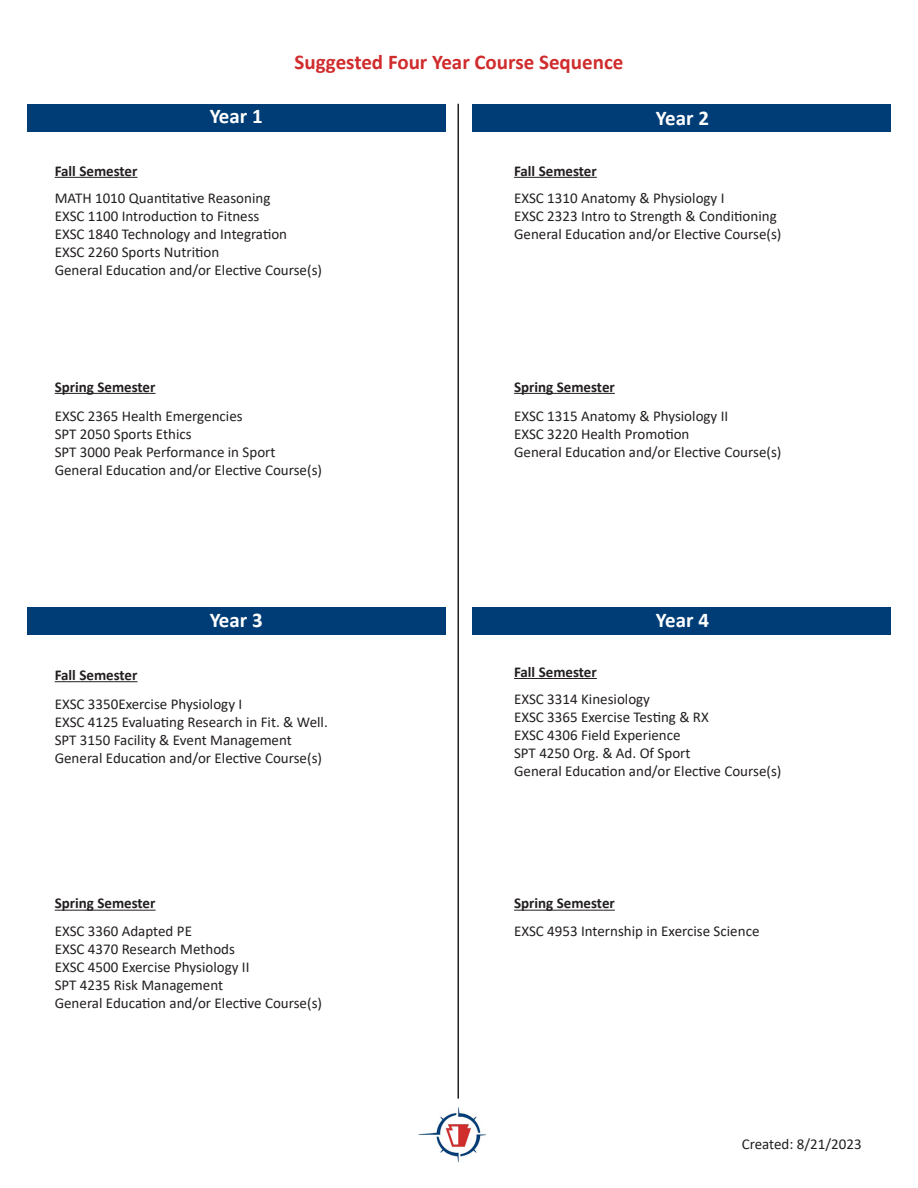
<style>
.page{position:relative;width:918px;height:1188px;background:#fff}
.page>*{position:absolute;margin:0;border:0;box-sizing:border-box;transform-origin:0 0}
.t1{font:700 21px "Calibri";color:#d02c2d}
.t2{font:700 21px "Calibri";color:#fff}
.Pa0{font:15px "Calibri";color:#231f20}
.t3{font:700 15px "Calibri";color:#231f20}
</style>
<div class="page">
<div style="left:27px;top:104px;width:419px;height:28px;background:#003d76"></div>
<div style="left:27px;top:607px;width:419px;height:27px;background:#003d76"></div>
<div style="left:472px;top:104px;width:419px;height:28px;background:#003d76"></div>
<div style="left:472px;top:607px;width:419px;height:27px;background:#003d76"></div>
<hr style="left:458px;top:104px;width:1px;height:995px;background:#231f20">
<hr style="left:55px;top:177px;width:82px;height:1px;background:#231f20">
<hr style="left:55px;top:681px;width:82px;height:1px;background:#231f20">
<hr style="left:514px;top:177px;width:83px;height:1px;background:#231f20">
<hr style="left:514px;top:678px;width:83px;height:1px;background:#231f20">
<hr style="left:55px;top:393px;width:101px;height:1px;background:#231f20">
<hr style="left:55px;top:910px;width:101px;height:1px;background:#231f20">
<hr style="left:514px;top:393px;width:101px;height:1px;background:#231f20">
<hr style="left:514px;top:910px;width:101px;height:1px;background:#231f20">
<img style="left:418px;top:1107px;width:69px;height:56px">
<p class="t3" style="left:55px;top:160px;width:84px">Fall Semester</p>
<p class="t2" style="left:210px;top:101px;width:55px">Year 1</p>
<p class="t1" style="left:295px;top:47px;width:330px">Suggested Four Year Course Sequence</p>
<p class="t3" style="left:514px;top:160px;width:84px">Fall Semester</p>
<p class="t2" style="left:656px;top:103px;width:55px">Year 2</p>
<p class="Pa0" style="left:55px;top:187px;width:217px">MATH 1010 Quantitative Reasoning</p>
<p class="Pa0" style="left:55px;top:205px;width:206px">EXSC 1100 Introduction to Fitness</p>
<p class="Pa0" style="left:55px;top:223px;width:234px">EXSC 1840 Technology and Integration</p>
<p class="Pa0" style="left:55px;top:241px;width:166px">EXSC 2260 Sports Nutrition</p>
<p class="Pa0" style="left:55px;top:259px;width:269px">General Education and/or Elective Course(s)</p>
<p class="t3" style="left:55px;top:376px;width:102px">Spring Semester</p>
<p class="Pa0" style="left:55px;top:405px;width:189px">EXSC 2365 Health Emergencies</p>
<p class="Pa0" style="left:55px;top:423px;width:138px">SPT 2050 Sports Ethics</p>
<p class="Pa0" style="left:55px;top:441px;width:222px">SPT 3000 Peak Performance in Sport</p>
<p class="Pa0" style="left:55px;top:459px;width:269px">General Education and/or Elective Course(s)</p>
<p class="t3" style="left:55px;top:664px;width:84px">Fall Semester</p>
<p class="t2" style="left:210px;top:605px;width:55px">Year 3</p>
<p class="Pa0" style="left:55px;top:694px;width:189px">EXSC 3350Exercise Physiology I</p>
<p class="Pa0" style="left:55px;top:712px;width:275px">EXSC 4125 Evaluating Research in Fit. &amp; Well.</p>
<p class="Pa0" style="left:55px;top:730px;width:239px">SPT 3150 Facility &amp; Event Management</p>
<p class="Pa0" style="left:55px;top:748px;width:269px">General Education and/or Elective Course(s)</p>
<p class="t3" style="left:55px;top:893px;width:102px">Spring Semester</p>
<p class="Pa0" style="left:55px;top:921px;width:139px">EXSC 3360 Adapted PE</p>
<p class="Pa0" style="left:55px;top:939px;width:182px">EXSC 4370 Research Methods</p>
<p class="Pa0" style="left:55px;top:957px;width:196px">EXSC 4500 Exercise Physiology II</p>
<p class="Pa0" style="left:55px;top:975px;width:170px">SPT 4235 Risk Management</p>
<p class="Pa0" style="left:55px;top:993px;width:269px">General Education and/or Elective Course(s)</p>
<p class="Pa0" style="left:514px;top:187px;width:212px">EXSC 1310 Anatomy &amp; Physiology I</p>
<p class="Pa0" style="left:514px;top:205px;width:264px">EXSC 2323 Intro to Strength &amp; Conditioning</p>
<p class="Pa0" style="left:514px;top:223px;width:269px">General Education and/or Elective Course(s)</p>
<p class="t3" style="left:514px;top:376px;width:102px">Spring Semester</p>
<p class="Pa0" style="left:514px;top:405px;width:216px">EXSC 1315 Anatomy &amp; Physiology II</p>
<p class="Pa0" style="left:514px;top:423px;width:177px">EXSC 3220 Health Promotion</p>
<p class="Pa0" style="left:514px;top:441px;width:269px">General Education and/or Elective Course(s)</p>
<p class="t3" style="left:514px;top:661px;width:84px">Fall Semester</p>
<p class="t2" style="left:656px;top:606px;width:55px">Year 4</p>
<p class="Pa0" style="left:514px;top:688px;width:138px">EXSC 3314 Kinesiology</p>
<p class="Pa0" style="left:514px;top:706px;width:196px">EXSC 3365 Exercise Testing &amp; RX</p>
<p class="Pa0" style="left:514px;top:724px;width:168px">EXSC 4306 Field Experience</p>
<p class="Pa0" style="left:514px;top:742px;width:178px">SPT 4250 Org. &amp; Ad. Of Sport</p>
<p class="Pa0" style="left:514px;top:760px;width:269px">General Education and/or Elective Course(s)</p>
<p class="t3" style="left:514px;top:893px;width:102px">Spring Semester</p>
<p class="Pa0" style="left:514px;top:921px;width:247px">EXSC 4953 Internship in Exercise Science</p>
<p class="Pa0" style="left:742px;top:1133px;width:121px">Created: 8/21/2023</p>
</div>
